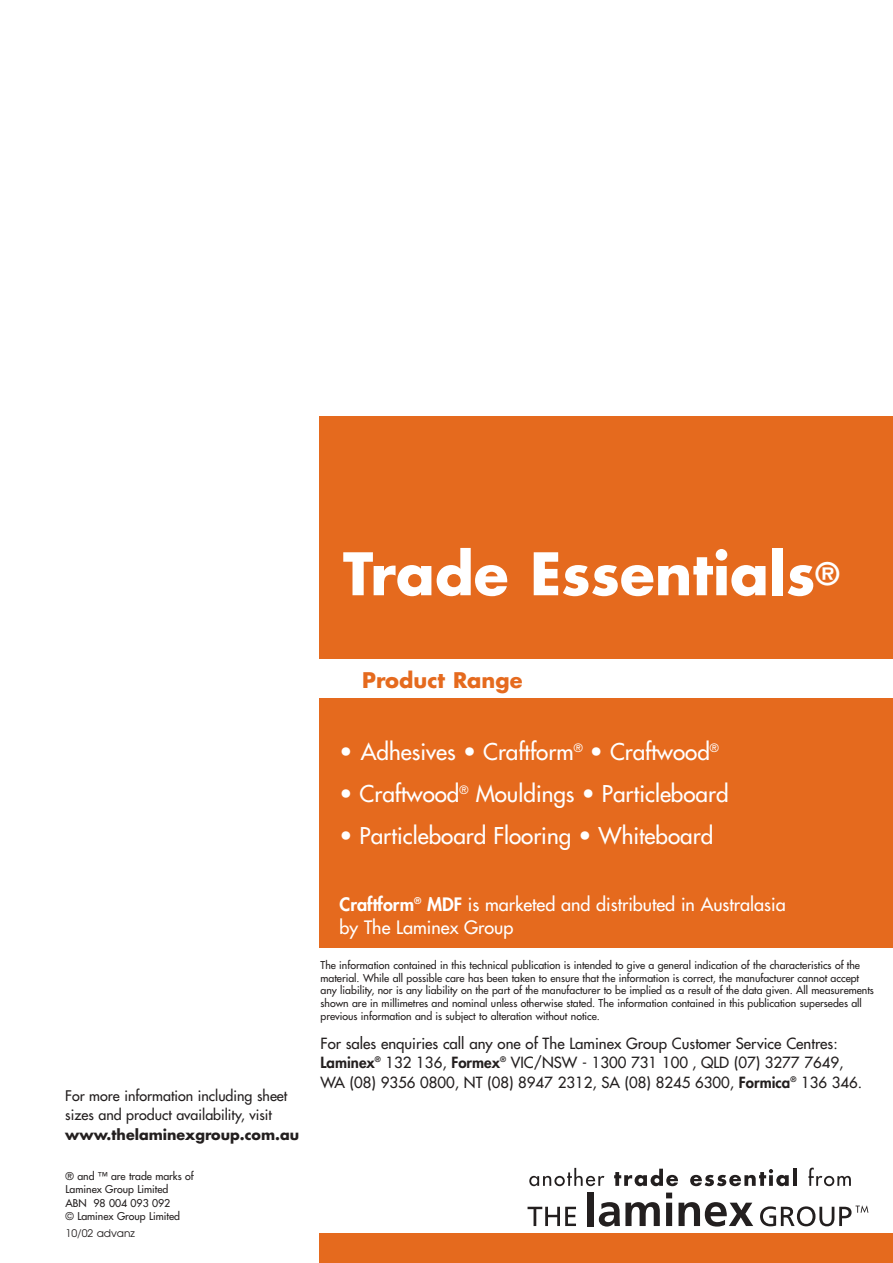
<style>
.page{position:relative;width:893px;height:1263px;background:#fff}
.page>*{position:absolute;margin:0;border:0;box-sizing:border-box;transform-origin:0 0}
.t1{font:700 57px "Futura";color:#fff}
.t2{font:22.5px "Futura";color:#fff}
.t3{font:700 21px "Futura";color:#e56a1e}
.t4{font:18px/22.5px "Futura";color:#fff}
.t5{font:15px/19.5px "Futura";color:#231f1f}
.t6{font:14.25px/19.5px "Futura";color:#231f1f}
.t7{font:700 14.25px "Futura";color:#231f1f}
.t8{font:10.5px/12.8px "Futura";color:#231f1f}
.t9{font:10.5px "Avant Garde";color:#231f1f}
.s1{font-weight:800}
</style>
<div class="page">
<div style="left:319px;top:417px;width:573px;height:531px;background:#e56a1e"></div>
<div style="left:319px;top:1233px;width:573px;height:30px;background:#e56a1e"></div>
<div style="left:319px;top:659px;width:573px;height:39px;background:#fff"></div>
<svg style="left:527px;top:1207px;width:49px;height:19px"></svg>
<div style="left:588px;top:1192px;width:6px;height:34px;background:#231f1f"></div>
<svg style="left:598px;top:1202px;width:61px;height:25px"></svg>
<svg style="left:666px;top:1193px;width:6px;height:33px"></svg>
<svg style="left:678px;top:1202px;width:75px;height:25px"></svg>
<svg style="left:529px;top:1168px;width:75px;height:18px"></svg>
<svg style="left:614px;top:1169px;width:64px;height:17px"></svg>
<svg style="left:690px;top:1169px;width:98px;height:17px"></svg>
<hr style="left:793px;top:1169px;width:3px;height:17px;background:#231f1f">
<svg style="left:808px;top:1168px;width:42px;height:18px"></svg>
<svg style="left:760px;top:1205px;width:108px;height:21px"></svg>
<h1 class="t1" style="left:343px;top:548px;width:498px">Trade Essentials<sup>®</sup></h1>
<h3 class="t6" style="left:65px;top:1087px;width:223px">For more information including sheet sizes and product availability, visit</h3>
<h3 class="t7" style="left:65px;top:1128px;width:235px">www.thelaminexgroup.com.au</h3>
<p class="t8" style="left:66px;top:1170px;width:130px;line-height:13.5px">® and ™ are trade marks of<br>Laminex Group Limited<br>ABN 98 004 093 092<br>© Laminex Group Limited</p>
<p class="t9" style="left:66px;top:1229px;width:71px">10/02 advanz</p>
<h3 class="t3" style="left:362px;top:670px;width:162px">Product Range</h3>
<h2 class="t2" style="left:339px;top:741px;width:381px">• Adhesives • Craftform<sup>®</sup> • Craftwood<sup>®</sup></h2>
<h2 class="t2" style="left:339px;top:783px;width:390px">• Craftwood<sup>®</sup> Mouldings • Particleboard</h2>
<h2 class="t2" style="left:339px;top:825px;width:375px">• Particleboard Flooring • Whiteboard</h2>
<h3 class="t4" style="left:339px;top:894px;width:447px"><span class="s1">Craftform</span><sup>®</sup> <span class="s1">MDF</span> is marketed and distributed in Australasia by The Laminex Group</h3>
<p class="t8" style="left:320px;top:959px;width:555px">The information contained in this technical publication is intended to give a general indication of the characteristics of the material. While all possible care has been taken to ensure that the information is correct, the manufacturer cannot accept any liability, nor is any liability on the part of the manufacturer to be implied as a result of the data given. All measurements shown are in millimetres and nominal unless otherwise stated. The information contained in this publication supersedes all previous information and is subject to alteration without notice.</p>
<h3 class="t5" style="left:320px;top:1034px;width:543px">For sales enquiries call any one of The Laminex Group Customer Service Centres:<br><span class="s1">Laminex</span><sup>®</sup> 132 136, <span class="s1">Formex</span><sup>®</sup> VIC/NSW - 1300 731 100 , QLD (07) 3277 7649,<br>WA (08) 9356 0800, NT (08) 8947 2312, SA (08) 8245 6300, <span class="s1">Formica</span><sup>®</sup> 136 346.</h3>
</div>
